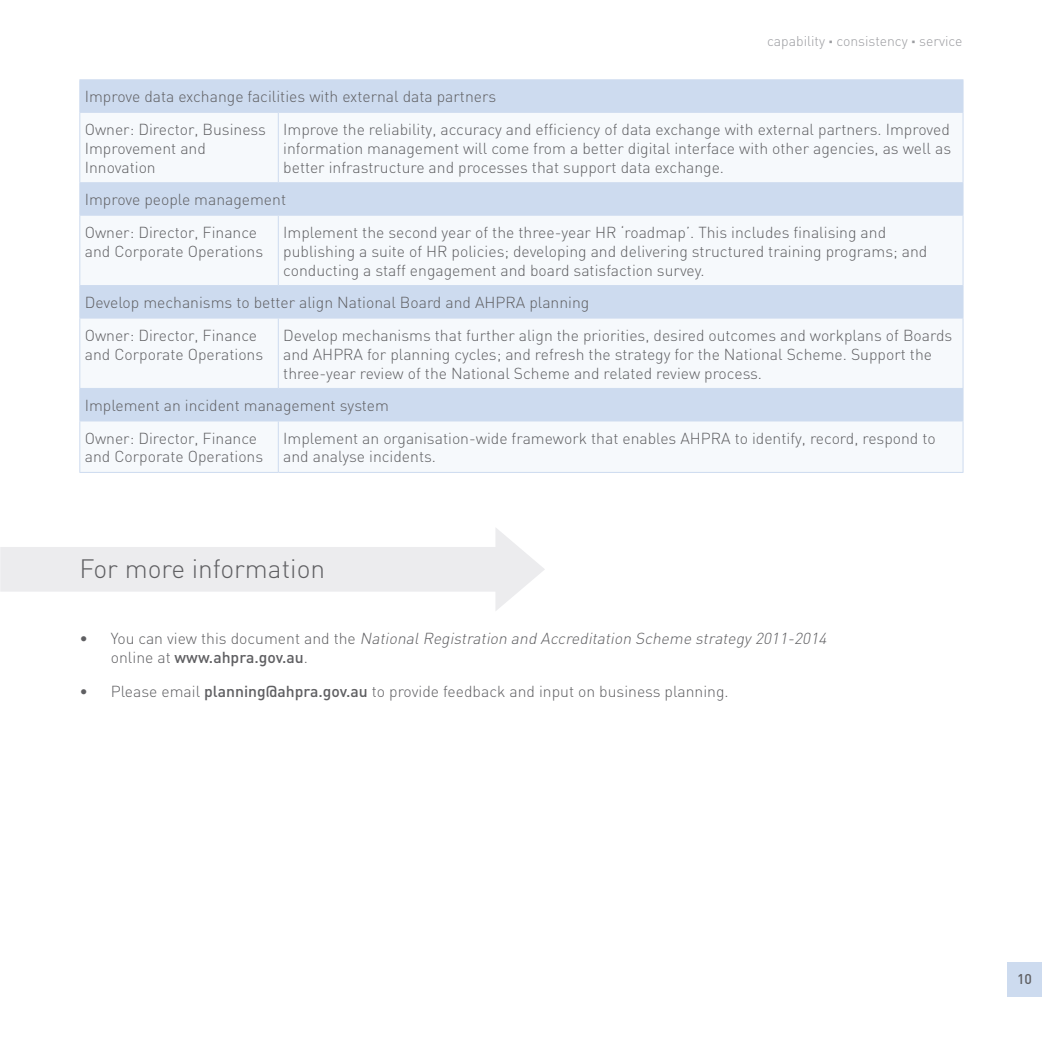
<style>
.page{position:relative;width:1042px;height:1042px;background:#fff}
.page>*{position:absolute;margin:0;border:0;box-sizing:border-box;transform-origin:0 0}
.t1{font:300 26.25px "DIN";color:#5f5f62}
.t2{font:300 15.75px/18.9px "DIN";color:#5f5f62}
.t3{font:italic 300 15.75px/18.9px "DIN";color:#5f5f62}
.t4{font:300 14px "DIN";color:#9b9ca0}
.t5{font:500 14px "DIN";color:#5f5f62}
.s1{font-weight:900}
.s2{font-style:normal}
.s3{font-weight:500;font-style:normal}
.s4{font-weight:500}
</style>
<div class="page">
<div style="left:1007px;top:962px;width:35px;height:35px;background:#cddbef"></div>
<div style="left:80px;top:80px;width:882px;height:32px;background:#cddbef"></div>
<svg style="left:80px;top:113px;width:882px;height:359px;fill:#f6f9fc"></svg>
<hr style="left:79px;top:79px;width:199px;height:1px;background:#cddbef">
<hr style="left:79px;top:80px;width:1px;height:32px;background:#cddbef">
<hr style="left:278px;top:79px;width:685px;height:1px;background:#cddbef">
<hr style="left:962px;top:80px;width:1px;height:32px;background:#cddbef">
<hr style="left:79px;top:112px;width:199px;height:1px;background:#cddbef">
<hr style="left:79px;top:113px;width:1px;height:69px;background:#cddbef">
<hr style="left:278px;top:112px;width:685px;height:1px;background:#cddbef">
<hr style="left:278px;top:113px;width:1px;height:69px;background:#cddbef">
<hr style="left:962px;top:113px;width:1px;height:69px;background:#cddbef">
<hr style="left:79px;top:182px;width:199px;height:1px;background:#cddbef">
<hr style="left:79px;top:183px;width:1px;height:32px;background:#cddbef">
<hr style="left:278px;top:182px;width:685px;height:1px;background:#cddbef">
<hr style="left:962px;top:183px;width:1px;height:32px;background:#cddbef">
<hr style="left:79px;top:215px;width:199px;height:1px;background:#cddbef">
<hr style="left:79px;top:216px;width:1px;height:69px;background:#cddbef">
<hr style="left:278px;top:215px;width:685px;height:1px;background:#cddbef">
<hr style="left:278px;top:216px;width:1px;height:69px;background:#cddbef">
<hr style="left:962px;top:216px;width:1px;height:69px;background:#cddbef">
<hr style="left:79px;top:285px;width:199px;height:1px;background:#cddbef">
<hr style="left:79px;top:286px;width:1px;height:32px;background:#cddbef">
<hr style="left:278px;top:285px;width:685px;height:1px;background:#cddbef">
<hr style="left:962px;top:286px;width:1px;height:32px;background:#cddbef">
<hr style="left:79px;top:318px;width:199px;height:1px;background:#cddbef">
<hr style="left:79px;top:318px;width:1px;height:70px;background:#cddbef">
<hr style="left:278px;top:318px;width:685px;height:1px;background:#cddbef">
<hr style="left:278px;top:318px;width:1px;height:70px;background:#cddbef">
<hr style="left:962px;top:318px;width:1px;height:70px;background:#cddbef">
<hr style="left:79px;top:388px;width:199px;height:1px;background:#cddbef">
<hr style="left:79px;top:389px;width:1px;height:31px;background:#cddbef">
<hr style="left:278px;top:388px;width:685px;height:1px;background:#cddbef">
<hr style="left:962px;top:389px;width:1px;height:31px;background:#cddbef">
<hr style="left:79px;top:420px;width:199px;height:1px;background:#cddbef">
<hr style="left:79px;top:421px;width:1px;height:51px;background:#cddbef">
<hr style="left:278px;top:420px;width:685px;height:1px;background:#cddbef">
<hr style="left:278px;top:421px;width:1px;height:51px;background:#cddbef">
<hr style="left:962px;top:421px;width:1px;height:51px;background:#cddbef">
<hr style="left:278px;top:472px;width:685px;height:1px;background:#cddbef">
<hr style="left:79px;top:472px;width:199px;height:1px;background:#cddbef">
<svg style="left:0;top:528px;width:545px;height:83px;fill:#ececee"></svg>
<p class="t4" style="left:767px;top:33px;width:197px">capability <span class="s1">·</span> consistency <span class="s1">·</span> service</p>
<p class="t2" style="left:85px;top:80px;width:413px;line-height:32.6px">Improve data exchange facilities with external data partners<br>Owner: Director, Business</p>
<p class="t2" style="left:85px;top:139px;width:123px">Improvement and<br>Innovation</p>
<p class="t2" style="left:283px;top:120px;width:669px;text-align:justify">Improve the reliability, accuracy and efficiency of data exchange with external partners. Improved information management will come from a better digital interface with other agencies, as well as better infrastructure and processes that support data exchange.</p>
<p class="t2" style="left:85px;top:183px;width:203px;line-height:32.6px">Improve people management<br>Owner: Director, Finance</p>
<p class="t2" style="left:85px;top:241px;width:180px">and Corporate Operations</p>
<p class="t2" style="left:283px;top:223px;width:645px">Implement the second year of the three-year HR ‘roadmap’. This includes finalising and publishing a suite of HR policies; developing and delivering structured training programs; and conducting a staff engagement and board satisfaction survey.</p>
<p class="t2" style="left:85px;top:286px;width:506px;line-height:32.6px">Develop mechanisms to better align National Board and AHPRA planning<br>Owner: Director, Finance</p>
<p class="t2" style="left:85px;top:344px;width:180px">and Corporate Operations</p>
<p class="t2" style="left:283px;top:325px;width:670px">Develop mechanisms that further align the priorities, desired outcomes and workplans of Boards and AHPRA for planning cycles; and refresh the strategy for the National Scheme. Support the three-year review of the National Scheme and related review process.</p>
<p class="t2" style="left:85px;top:389px;width:306px;line-height:32.6px">Implement an incident management system<br>Owner: Director, Finance</p>
<p class="t2" style="left:85px;top:447px;width:180px">and Corporate Operations</p>
<p class="t2" style="left:283px;top:428px;width:654px">Implement an organisation-wide framework that enables AHPRA to identify, record, respond to and analyse incidents.</p>
<h1 class="t1" style="left:79px;top:552px;width:247px">For more information</h1>
<p class="t3" style="left:111px;top:628px;width:720px;text-indent:-32px"><span class="s2">• Yo u c a n v i ew t h i s d o c u m e n t a n d t h e</span> NationalRegistration and Accreditation Scheme strategy 2011-2014 <span class="s2">online at</span> <span class="s3">www.ahpra.gov.au</span><span class="s2">.</span></p>
<p class="t2" style="left:79px;top:681px;width:651px">• Please email <span class="s4">planning@ahpra.gov.au</span> to provide feedback and input on business planning.</p>
<p class="t5" style="left:1017px;top:970px;width:16px">10</p>
</div>
